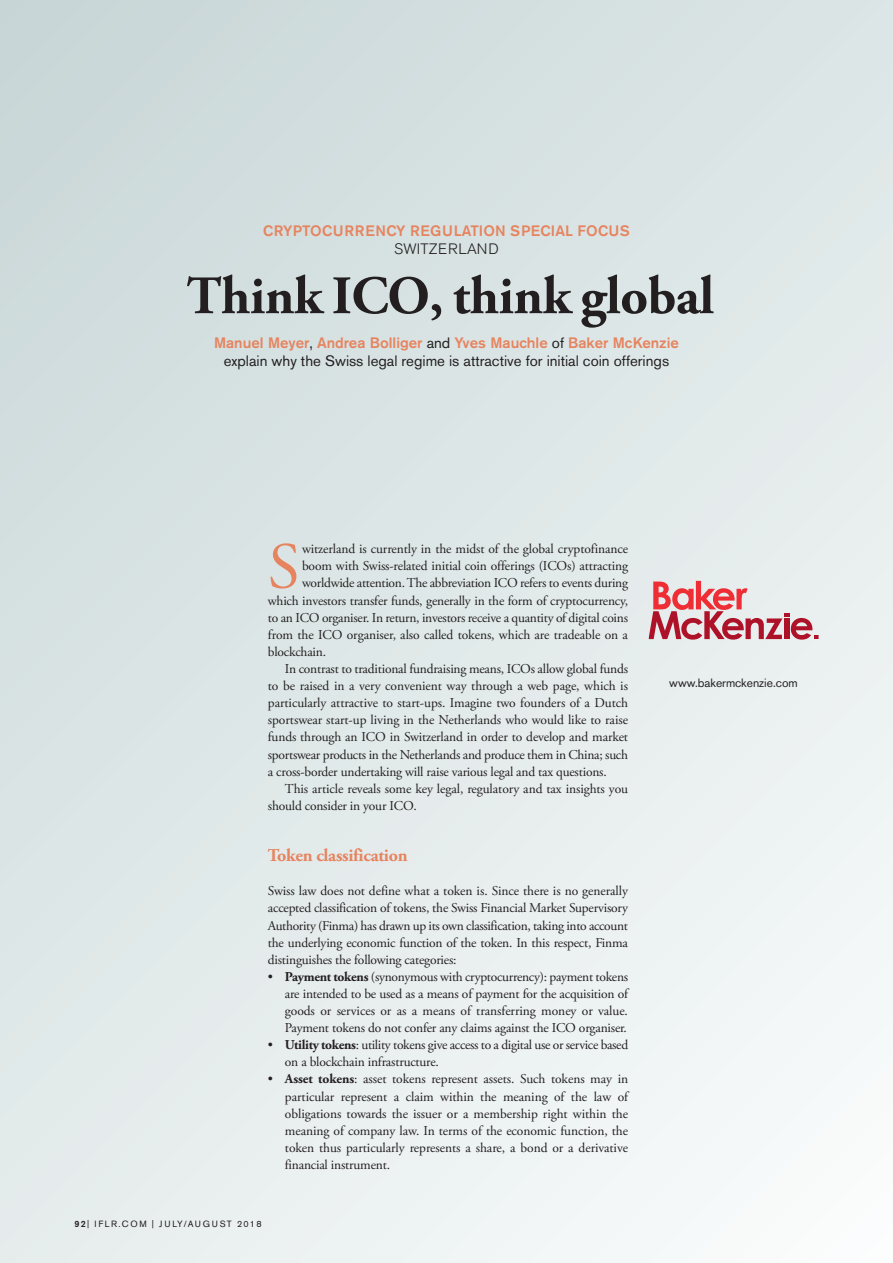
<style>
.page{position:relative;width:893px;height:1263px;background:#fff}
.page>*{position:absolute;margin:0;border:0;box-sizing:border-box;transform-origin:0 0}
.t1{font:65.25px "Adobe Garamond Pro";color:#e6845f}
.t2{font:700 54px "Adobe Garamond Pro";letter-spacing:-.01em;color:#231f20}
.t3{font:700 18px "Adobe Garamond Pro";letter-spacing:-.015em;color:#e6845f}
.t4{font:15px/18px "Akzidenz Grotesk Pro";color:#231f20;text-align:center}
.t5{font:500 15px "Akzidenz Grotesk Pro";letter-spacing:.01em;color:#e6845f}
.t6{font:300 15px "Akzidenz Grotesk Pro";letter-spacing:.01em;color:#231f20}
.t7{font:13.5px/17.1px "Adobe Garamond Pro";letter-spacing:-.015em;color:#231f20;text-align:justify}
.t8{font:12px "Akzidenz Grotesk Pro";color:#231f20}
.t9{font:9px "Akzidenz Grotesk Pro";letter-spacing:.18em;color:#231f20}
.s1{font-weight:500;color:#e6845f}
.s2{font-weight:700}
.s3{font-weight:500}
</style>
<div class="page">
<div style="left:0;top:0;width:893px;height:1263px;background:linear-gradient(to bottom,#d1dddd,#f0f5f5)"></div>
<svg style="left:648px;top:581px;width:171px;height:59px;background:#dba4aa"></svg>
<p class="t5" style="left:263px;top:225px;width:368px">CRYPTOCURRENCY REGULATION SPECIAL FOCUS</p>
<p class="t6" style="left:394px;top:242px;width:106px">SWITZERLAND</p>
<h2 class="t2" style="left:187px;top:274px;width:529px">Think ICO, think global</h2>
<p class="t4" style="left:214px;top:335px;width:466px"><span class="s1">Manuel Meyer</span>, <span class="s1">Andrea Bolliger</span> and <span class="s1">Yves Mauchle</span> of <span class="s1">Baker McKenzie </span>explain why the Swiss legal regime is attractive for initial coin offerings</p>
<h1 class="t1" style="left:268px;top:541px;width:33px">S</h1>
<p class="t7" style="left:302px;top:542px;width:327px">witzerland is currently in the midst of the global cryptofinance</p>
<p class="t7" style="left:302px;top:559px;width:327px">boom with Swiss-related initial coin offerings (ICOs) attracting</p>
<p class="t7" style="left:302px;top:576px;width:327px">worldwide attention.The abbreviation ICO refers to events during</p>
<p class="t7" style="left:268px;top:593px;width:362px">which investors transfer funds, generally in the form of cryptocurrency,</p>
<p class="t7" style="left:268px;top:610px;width:362px">to an ICO organiser. In return, investors receive a quantity of digital coins</p>
<p class="t7" style="left:268px;top:627px;width:362px">from the ICO organiser, also called tokens, which are tradeable on a</p>
<p class="t7" style="left:268px;top:644px;width:60px">blockchain.</p>
<p class="t7" style="left:285px;top:661px;width:345px">In contrast to traditional fundraising means, ICOs allow global funds</p>
<p class="t7" style="left:268px;top:678px;width:362px">to be raised in a very convenient way through a web page, which is</p>
<p class="t7" style="left:268px;top:695px;width:362px">particularly attractive to start-ups. Imagine two founders of a Dutch</p>
<p class="t7" style="left:268px;top:713px;width:362px">sportswear start-up living in the Netherlands who would like to raise</p>
<p class="t7" style="left:268px;top:730px;width:362px">funds through an ICO in Switzerland in order to develop and market</p>
<p class="t7" style="left:268px;top:747px;width:362px">sportswear products in the Netherlands and produce them in China; such</p>
<p class="t7" style="left:268px;top:764px;width:340px">a cross-border undertaking will raise various legal and tax questions.</p>
<p class="t7" style="left:285px;top:781px;width:345px">This article reveals some key legal, regulatory and tax insights you</p>
<p class="t7" style="left:268px;top:798px;width:151px">should consider in your ICO.</p>
<h3 class="t3" style="left:268px;top:848px;width:141px">Token classification</h3>
<p class="t7" style="left:268px;top:884px;width:362px">Swiss law does not define what a token is. Since there is no generally accepted classification of tokens, the Swiss Financial Market Supervisory Authority (Finma) has drawn up its own classification, taking into account the underlying economic function of the token. In this respect, Finma distinguishes the following categories:</p>
<p class="t7" style="left:285px;top:969px;width:345px;text-indent:-17px">• <span class="s2">Payment tokens</span> (synonymous with cryptocurrency): payment tokens are intended to be used as a means of payment for the acquisition of goods or services or as a means of transferring money or value.<br>Payment tokens do not confer any claims against the ICO organiser.</p>
<p class="t7" style="left:285px;top:1037px;width:345px;text-indent:-17px">• <span class="s2">Utility tokens</span>: utility tokens give access to a digital use or service based on a blockchain infrastructure.</p>
<p class="t7" style="left:285px;top:1072px;width:345px;text-indent:-17px">• <span class="s2">Asset tokens</span>: asset tokens represent assets. Such tokens may in particular represent a claim within the meaning of the law of obligations towards the issuer or a membership right within the meaning of company law. In terms of the economic function, the token thus particularly represents a share, a bond or a derivative financial instrument.</p>
<p class="t9" style="left:74px;top:1221px;width:189px"><span class="s3">92</span>| IFLR.COM | JULY/AUGUST 2018</p>
<p class="t8" style="left:669px;top:678px;width:130px">www.bakermckenzie.com</p>
</div>
